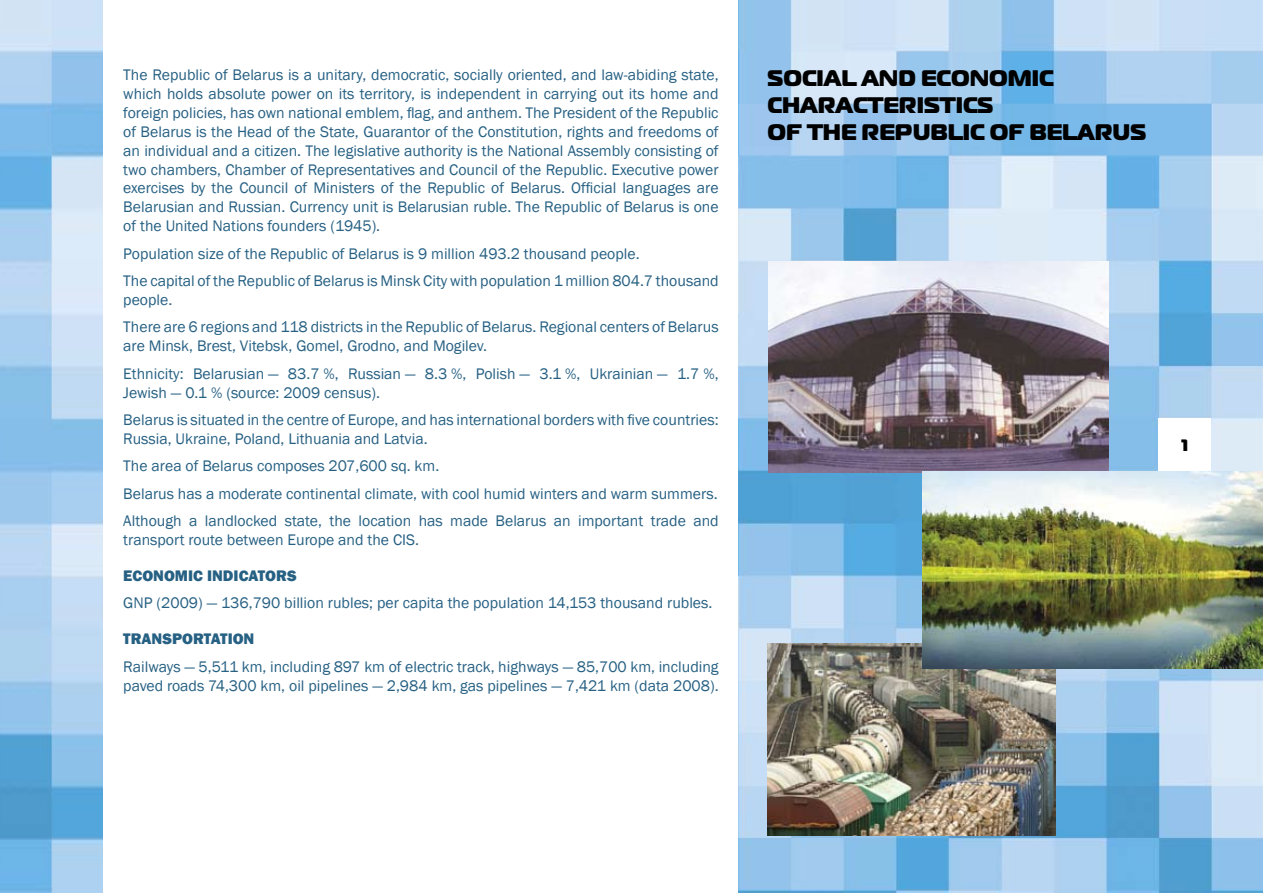
<style>
.page{position:relative;width:1263px;height:893px;background:#fff}
.page>*{position:absolute;margin:0;border:0;box-sizing:border-box;transform-origin:0 0}
.t1{font:22.5px/27px "Nokia Sans S60";color:#000}
.t2{font:15.75px/18.9px "Franklin Gothic";color:#266083}
.t3{font:800 15.75px "Franklin Gothic";color:#266083}
</style>
<div class="page">
<img style="left:739px;top:0;width:524px;height:893px">
<div style="left:1158px;top:418px;width:53px;height:52px;background:#fff"></div>
<img style="left:0;top:0;width:103px;height:893px">
<img style="left:769px;top:262px;width:339px;height:211px">
<img style="left:767px;top:643px;width:288px;height:192px">
<img style="left:923px;top:472px;width:339px;height:197px">
<p class="t2" style="left:123px;top:66px;width:597px;text-align:justify">The Republic of Belarus is a unitary, democratic, socially oriented, and law-abiding state, which holds absolute power on its territory, is independent in carrying out its home and foreign policies, has own national emblem, flag, and anthem. The President of the Republic of Belarus is the Head of the State, Guarantor of the Constitution, rights and freedoms of an individual and a citizen. The legislative authority is the National Assembly consisting of two chambers, Chamber of Representatives and Council of the Republic. Executive power exercises by the Council of Ministers of the Republic of Belarus. Official languages are Belarusian and Russian. Currency unit is Belarusian ruble. The Republic of Belarus is one of the United Nations founders (1945).</p>
<p class="t2" style="left:123px;top:240px;width:597px;line-height:27.5px">Population size of the Republic of Belarus is 9 million 493.2 thousand people.<br>The capital of the Republic of Belarus is Minsk City with population 1 million 804.7 thousand</p>
<p class="t2" style="left:123px;top:286px;width:597px;line-height:27.5px">people.<br>There are 6 regions and 118 districts in the Republic of Belarus. Regional centers of Belarus</p>
<p class="t2" style="left:123px;top:333px;width:597px;line-height:27.5px">are Minsk, Brest, Vitebsk, Gomel, Grodno, and Mogilev.<br>Ethnicity: Belarusian — 83.7 %, Russian — 8.3 %, Polish — 3.1 %, Ukrainian — 1.7 %,</p>
<p class="t2" style="left:123px;top:379px;width:597px;line-height:27.5px">Jewish — 0.1 % (source: 2009 census).<br>Belarus is situated in the centre of Europe, and has international borders with five countries:</p>
<p class="t2" style="left:123px;top:425px;width:597px;line-height:27.5px">Russia, Ukraine, Poland, Lithuania and Latvia.<br>The area of Belarus composes 207,600 sq. km.<br>Belarus has a moderate continental climate, with cool humid winters and warm summers.<br>Although a landlocked state, the location has made Belarus an important trade and</p>
<p class="t2" style="left:123px;top:531px;width:297px">transport route between Europe and the CIS.</p>
<p class="t3" style="left:123px;top:565px;width:175px">ECONOMIC INDICATORS</p>
<p class="t2" style="left:123px;top:594px;width:591px">GNP (2009) — 136,790 billion rubles; per capita the population 14,153 thousand rubles.</p>
<p class="t3" style="left:123px;top:629px;width:133px">TRANSPORTATION</p>
<p class="t2" style="left:123px;top:657px;width:597px">Railways — 5,511 km, including 897 km of electric track, highways — 85,700 km, including paved roads 74,300 km, oil pipelines — 2,984 km, gas pipelines — 7,421 km (data 2008).</p>
<h1 class="t1" style="left:767px;top:66px;width:380px">SOCIAL AND ECONOMIC<br>CHARACTERISTICS<br>OF THE REPUBLIC OF BELARUS</h1>
</div>
